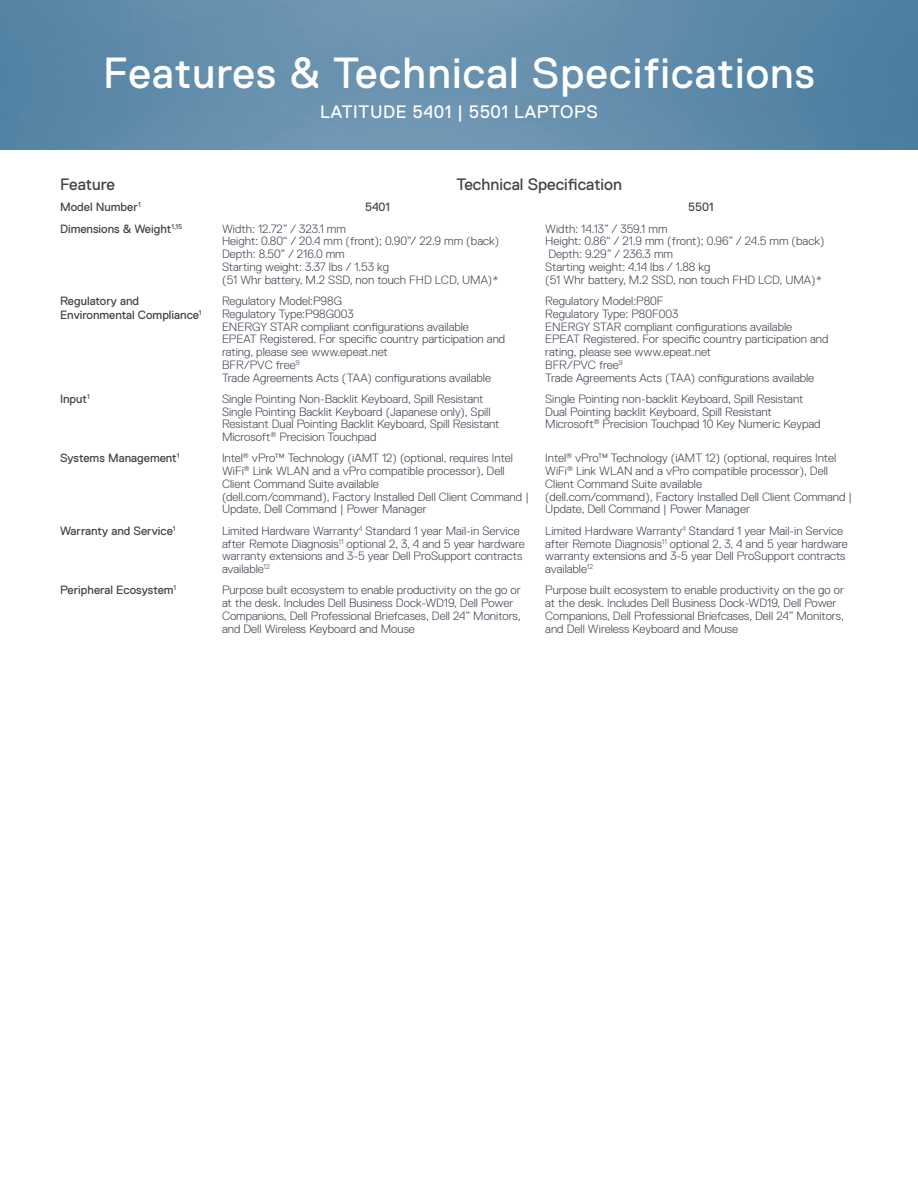
<style>
.page{position:relative;width:918px;height:1188px;background:#fff}
.page>*{position:absolute;margin:0;border:0;box-sizing:border-box;transform-origin:0 0}
.t1{font:43.5px "Dell Replica";letter-spacing:.025em;color:#fff}
.t2{font:18px "Dell Replica";letter-spacing:.035em;color:#fff}
.URL{font:16.5px "Dell Replica";color:#444}
.URL-2{font:300 12px/12.8px "Dell Replica";color:#3e444f}
.URL-3{font:12px/14.4px "Dell Replica";color:#444}
.s1{color:#444}
</style>
<div class="page">
<img style="left:0;top:0;width:918px;height:150px">
<p class="t1" style="left:103px;top:49px;width:713px">Features &amp; Technical Specifications</p>
<p class="t2" style="left:320px;top:102px;width:279px">LATITUDE 5401 | 5501 LAPTOPS</p>
<p class="URL" style="left:60px;top:175px;width:57px">Feature</p>
<p class="URL" style="left:456px;top:175px;width:167px">Technical Specification</p>
<p class="URL-3" style="left:60px;top:200px;width:82px">Model Number<sup>1</sup></p>
<p class="URL-3" style="left:365px;top:200px;width:27px">5401</p>
<p class="URL-3" style="left:688px;top:200px;width:27px">5501</p>
<p class="URL-3" style="left:60px;top:221px;width:124px">Dimensions &amp; Weight<sup>1,15</sup></p>
<p class="URL-2" style="left:222px;top:222px;width:125px">Width: 12.72” / 323.1 mm</p>
<p class="URL-2" style="left:222px;top:235px;width:279px">Height: 0.80“ / 20.4 mm (front); 0.90”/ 22.9 mm (back)</p>
<p class="URL-2" style="left:222px;top:248px;width:124px">Depth: 8.50” / 216.0 mm</p>
<p class="URL-2" style="left:222px;top:260px;width:169px">Starting weight: 3.37 lbs / 1.53 kg</p>
<p class="URL-2" style="left:222px;top:273px;width:279px">(51 Whr battery, M.2 SSD, non touch FHD LCD, UMA)*</p>
<p class="URL-2" style="left:545px;top:222px;width:124px">Width: 14.13” / 359.1 mm</p>
<p class="URL-2" style="left:545px;top:235px;width:281px">Height: 0.86“ / 21.9 mm (front); 0.96” / 24.5 mm (back)</p>
<p class="URL-2" style="left:548px;top:248px;width:126px">Depth: 9.29” / 236.3 mm</p>
<p class="URL-2" style="left:545px;top:260px;width:167px">Starting weight: 4.14 lbs / 1.88 kg</p>
<p class="URL-2" style="left:545px;top:273px;width:279px">(51 Whr battery, M.2 SSD, non touch FHD LCD, UMA)*</p>
<p class="URL-3" style="left:60px;top:294px;width:143px">Regulatory and<br>Environmental Compliance<sup>1</sup></p>
<p class="URL-2" style="left:222px;top:295px;width:122px">Regulatory Model:P98G</p>
<p class="URL-2" style="left:222px;top:307px;width:133px">Regulatory Type:P98G003</p>
<p class="URL-2" style="left:222px;top:320px;width:248px">ENERGY STAR compliant configurations available</p>
<p class="URL-2" style="left:222px;top:333px;width:285px">EPEAT Registered. For specific country participation and rating, please see <span class="s1">www.epeat.net</span></p>
<p class="URL-2" style="left:222px;top:358px;width:79px">BFR/PVC free<sup>9</sup></p>
<p class="URL-2" style="left:222px;top:371px;width:271px">Trade Agreements Acts (TAA) configurations available</p>
<p class="URL-3" style="left:60px;top:392px;width:31px">Input<sup>1</sup></p>
<p class="URL-2" style="left:222px;top:392px;width:263px">Single Pointing Non-Backlit Keyboard, Spill Resistant</p>
<p class="URL-2" style="left:222px;top:405px;width:279px">Single Pointing Backlit Keyboard (Japanese only), Spill<br>Resistant Dual Pointing Backlit Keyboard, Spill Resistant</p>
<p class="URL-2" style="left:222px;top:431px;width:156px">Microsoft<sup>®</sup> Precision Touchpad</p>
<p class="URL-3" style="left:60px;top:451px;width:121px">Systems Management<sup>1</sup></p>
<p class="URL-2" style="left:222px;top:452px;width:292px">Intel<sup>®</sup> vPro™ Technology (iAMT 12) (optional, requires Intel<br>WiFi<sup>®</sup> Link WLAN and a vPro compatible processor), Dell<br>Client Command Suite available</p>
<p class="URL-2" style="left:222px;top:490px;width:308px">(<span class="s1">dell.com/command</span>), Factory Installed Dell Client Command |<br>Update, Dell Command | Power Manager</p>
<p class="URL-2" style="left:545px;top:295px;width:120px">Regulatory Model:P80F</p>
<p class="URL-2" style="left:545px;top:307px;width:135px">Regulatory Type: P80F003</p>
<p class="URL-2" style="left:545px;top:320px;width:248px">ENERGY STAR compliant configurations available</p>
<p class="URL-2" style="left:545px;top:333px;width:285px">EPEAT Registered. For specific country participation and rating, please see <span class="s1">www.epeat.net</span></p>
<p class="URL-2" style="left:545px;top:358px;width:79px">BFR/PVC free<sup>9</sup></p>
<p class="URL-2" style="left:545px;top:371px;width:271px">Trade Agreements Acts (TAA) configurations available</p>
<p class="URL-2" style="left:545px;top:392px;width:260px">Single Pointing non-backlit Keyboard, Spill Resistant</p>
<p class="URL-2" style="left:545px;top:405px;width:228px">Dual Pointing backlit Keyboard, Spill Resistant</p>
<p class="URL-2" style="left:545px;top:418px;width:277px">Microsoft<sup>®</sup> Precision Touchpad 10 Key Numeric Keypad</p>
<p class="URL-2" style="left:545px;top:452px;width:292px">Intel<sup>®</sup> vPro™ Technology (iAMT 12) (optional, requires Intel<br>WiFi<sup>®</sup> Link WLAN and a vPro compatible processor), Dell<br>Client Command Suite available</p>
<p class="URL-2" style="left:545px;top:490px;width:308px">(<span class="s1">dell.com/command</span>), Factory Installed Dell Client Command |<br>Update, Dell Command | Power Manager</p>
<p class="URL-3" style="left:60px;top:524px;width:117px">Warranty and Service<sup>1</sup></p>
<p class="URL-2" style="left:222px;top:524px;width:304px">Limited Hardware Warranty<sup>4</sup> Standard 1 year Mail-in Service after Remote Diagnosis<sup>11</sup> optional 2, 3, 4 and 5 year hardware warranty extensions and 3-5 year Dell ProSupport contracts available<sup>12</sup></p>
<p class="URL-2" style="left:545px;top:524px;width:304px">Limited Hardware Warranty<sup>4</sup> Standard 1 year Mail-in Service after Remote Diagnosis<sup>11</sup> optional 2, 3, 4 and 5 year hardware warranty extensions and 3-5 year Dell ProSupport contracts available<sup>12</sup></p>
<p class="URL-3" style="left:60px;top:583px;width:118px">Peripheral Ecosystem<sup>1</sup></p>
<p class="URL-2" style="left:222px;top:584px;width:300px">Purpose built ecosystem to enable productivity on the go or at the desk. Includes Dell Business Dock-WD19, Dell Power Companions, Dell Professional Briefcases, Dell 24” Monitors, and Dell Wireless Keyboard and Mouse</p>
<p class="URL-2" style="left:545px;top:584px;width:300px">Purpose built ecosystem to enable productivity on the go or at the desk. Includes Dell Business Dock-WD19, Dell Power Companions, Dell Professional Briefcases, Dell 24” Monitors, and Dell Wireless Keyboard and Mouse</p>
</div>
